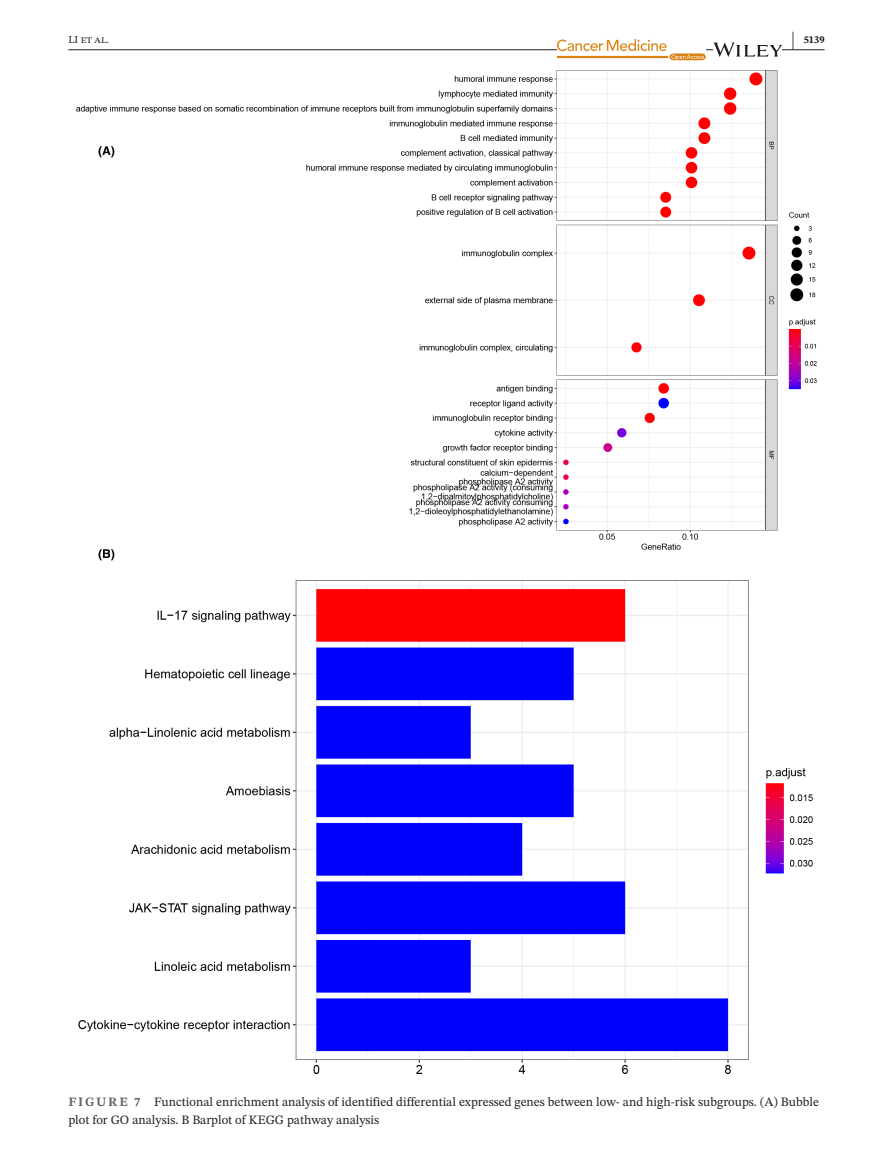
<style>
.page{position:relative;width:893px;height:1174px;background:#fff}
.page>*{position:absolute;margin:0;border:0;box-sizing:border-box;transform-origin:0 0}
.t1{font:700 21px "STIX Two Text";color:#231f20;scale:.42 1}
.t2{font:12.75px/18px "STIX Two Text";color:#231f20}
.t3{font:10.5px "STIX Two Text";color:#231f20}
.t4{font:700 10.5px "STIX Two Text";color:#231f20}
.s1{font-weight:700;color:#636366}
</style>
<div class="page">
<hr style="left:68px;top:49px;width:756px;height:1px;background:#231f20">
<svg style="left:557px;top:39px;width:149px;height:21px"></svg>
<svg style="left:713px;top:43px;width:69px;height:14px"></svg>
<img style="left:76px;top:70px;width:741px;height:1004px">
<h1 class="t1" style="left:792px;top:24px;width:8px">|</h1>
<p class="t3" style="left:68px;top:32px;width:42px">LI et al.</p>
<p class="t4" style="left:804px;top:32px;width:22px">5139</p>
<p class="t2" style="left:68px;top:1092px;width:752px"><span class="s1">FIGURE 7</span> Functional enrichment analysis of identified differential expressed genes between low- and high-risk subgroups. (A) Bubble plot for GO analysis. B Barplot of KEGG pathway analysis</p>
</div>
